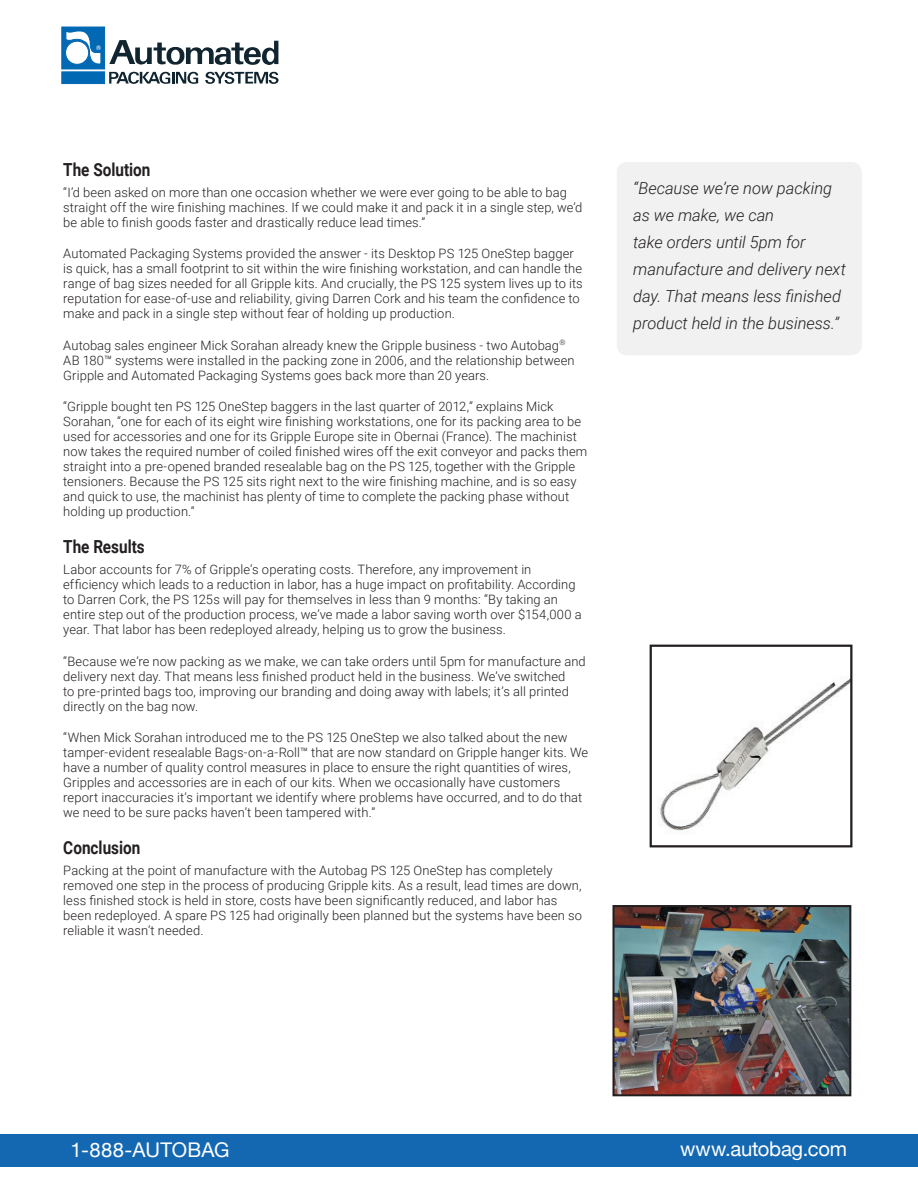
<style>
.page{position:relative;width:918px;height:1188px;background:#fff}
.page>*{position:absolute;margin:0;border:0;box-sizing:border-box;transform-origin:0 0}
.t1{font:20.25px "Helvetica Neue";letter-spacing:-.01em;color:#fff}
.t2{font:20.25px "Helvetica Neue";letter-spacing:.01em;color:#fff}
.subhead{font:700 18px "Roboto";color:#231f20;scale:.85 1}
.Pull_quote{font:italic 300 16.5px/27px "Roboto";letter-spacing:-.005em;color:#231f20}
.body_copy{font:300 12.9px/15px "Roboto";letter-spacing:.005em;color:#231f20}
</style>
<div class="page">
<svg style="left:205px;top:72px;width:74px;height:12px"></svg>
<svg style="left:109px;top:71px;width:90px;height:13px"></svg>
<svg style="left:109px;top:40px;width:169px;height:25px"></svg>
<div style="left:62px;top:27px;width:43px;height:42px;background:#0168b3"></div>
<div style="left:62px;top:72px;width:43px;height:12px;background:#0168b3"></div>
<div style="left:65px;top:41px;width:24px;height:23px;border:1px solid #0168b3;border-radius:50%"></div>
<svg style="left:66px;top:31px;width:35px;height:34px"></svg>
<div style="left:0;top:1134px;width:918px;height:33px;background:#1468b2"></div>
<div style="left:617px;top:162px;width:245px;height:193px;background:#f1f1f1;border-radius:11px"></div>
<img style="left:615px;top:908px;width:233px;height:185px">
<div style="left:612px;top:905px;width:239px;height:191px;border:2px solid #231f20"></div>
<img style="left:659px;top:679px;width:190px;height:154px">
<div style="left:650px;top:645px;width:202px;height:202px;border:2px solid #231f20"></div>
<p class="subhead" style="left:63px;top:156px;width:104px">The Solution</p>
<p class="body_copy" style="left:63px;top:185px;width:521px">“I’d been asked on more than one occasion whether we were ever going to be able to bag straight off the wire finishing machines. If we could make it and pack it in a single step, we’d be able to finish goods faster and drastically reduce lead times.”</p>
<p class="body_copy" style="left:63px;top:246px;width:521px">Automated Packaging Systems provided the answer - its Desktop PS 125 OneStep bagger is quick, has a small footprint to sit within the wire finishing workstation, and can handle the range of bag sizes needed for all Gripple kits. And crucially, the PS 125 system lives up to its reputation for ease-of-use and reliability, giving Darren Cork and his team the confidence to make and pack in a single step without fear of holding up production.</p>
<p class="body_copy" style="left:63px;top:337px;width:513px">Autobag sales engineer Mick Sorahan already knew the Gripple business - two Autobag<sup>®<br></sup>AB 180™ systems were installed in the packing zone in 2006, and the relationship between<br>Gripple and Automated Packaging Systems goes back more than 20 years.</p>
<p class="body_copy" style="left:63px;top:398px;width:526px">“Gripple bought ten PS 125 OneStep baggers in the last quarter of 2012,” explains Mick Sorahan, “one for each of its eight wire finishing workstations, one for its packing area to be used for accessories and one for its Gripple Europe site in Obernai (France). The machinist now takes the required number of coiled finished wires off the exit conveyor and packs them straight into a pre-opened branded resealable bag on the PS 125, together with the Gripple tensioners. Because the PS 125 sits right next to the wire finishing machine, and is so easy and quick to use, the machinist has plenty of time to complete the packing phase without holding up production.”</p>
<p class="subhead" style="left:63px;top:534px;width:97px">The Results</p>
<p class="body_copy" style="left:63px;top:562px;width:520px">Labor accounts for 7% of Gripple’s operating costs. Therefore, any improvement in efficiency which leads to a reduction in labor, has a huge impact on profitability. According to Darren Cork, the PS 125s will pay for themselves in less than 9 months: “By taking an entire step out of the production process, we’ve made a labor saving worth over $154,000 a year. That labor has been redeployed already, helping us to grow the business.</p>
<p class="body_copy" style="left:63px;top:653px;width:524px">“Because we’re now packing as we make, we can take orders until 5pm for manufacture and delivery next day. That means less finished product held in the business. We’ve switched<br>to pre-printed bags too, improving our branding and doing away with labels; it’s all printed directly on the bag now.</p>
<p class="body_copy" style="left:63px;top:729px;width:526px">“When Mick Sorahan introduced me to the PS 125 OneStep we also talked about the new tamper-evident resealable Bags-on-a-Roll™ that are now standard on Gripple hanger kits. We have a number of quality control measures in place to ensure the right quantities of wires, Gripples and accessories are in each of our kits. When we occasionally have customers report inaccuracies it’s important we identify where problems have occurred, and to do that we need to be sure packs haven’t been tampered with.”</p>
<p class="subhead" style="left:63px;top:835px;width:92px">Conclusion</p>
<p class="body_copy" style="left:63px;top:863px;width:520px">Packing at the point of manufacture with the Autobag PS 125 OneStep has completely removed one step in the process of producing Gripple kits. As a result, lead times are down, less finished stock is held in store, costs have been significantly reduced, and labor has been redeployed. A spare PS 125 had originally been planned but the systems have been so reliable it wasn’t needed.</p>
<p class="Pull_quote" style="left:633px;top:174px;width:214px">“Because we’re now packing as we make, we can<br>take orders until 5pm for manufacture and delivery next day. That means less finished product held in the business.”</p>
<h1 class="t2" style="left:71px;top:1135px;width:160px">1-888-AUTOBAG</h1>
<h1 class="t1" style="left:680px;top:1134px;width:169px">www.autobag.com</h1>
</div>
